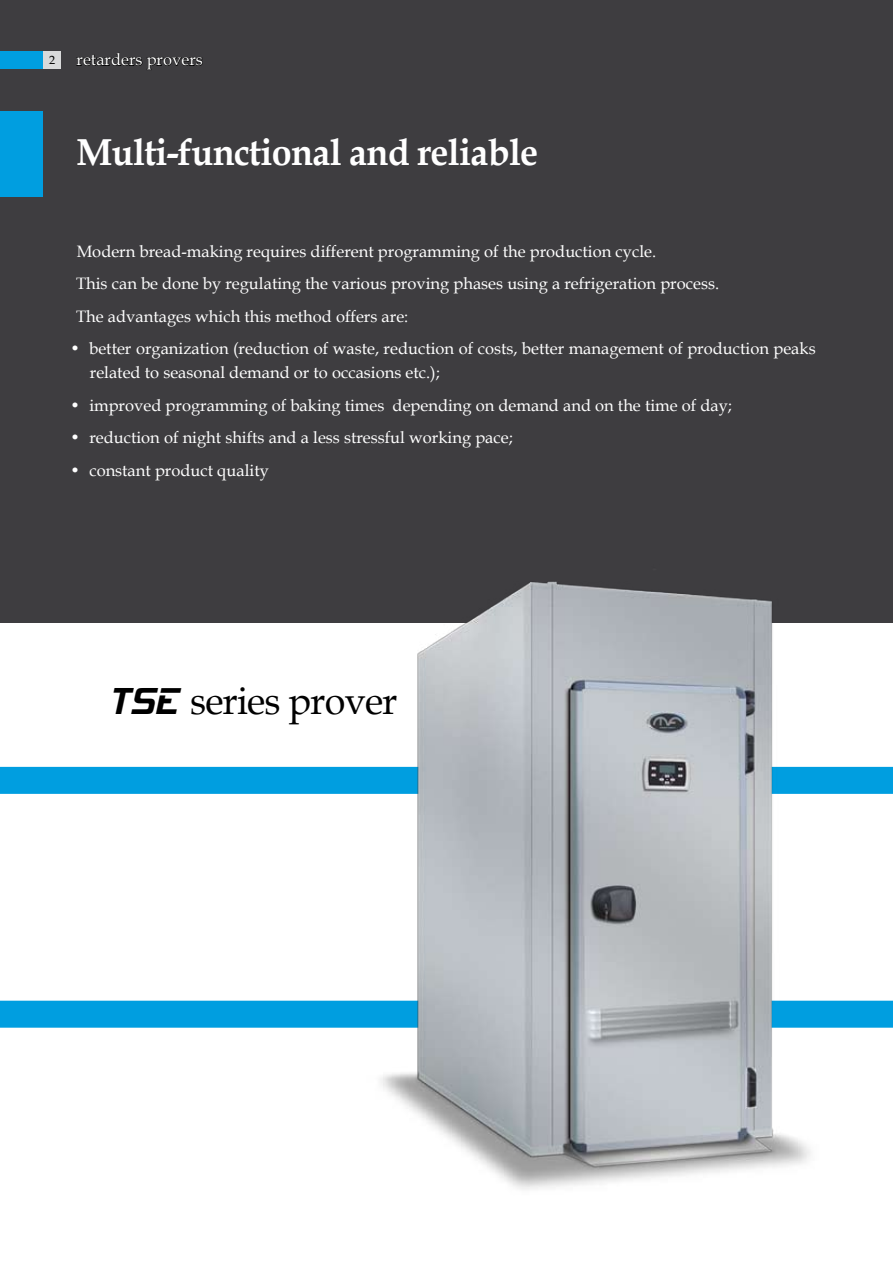
<style>
.page{position:relative;width:893px;height:1263px;background:#fff}
.page>*{position:absolute;margin:0;border:0;box-sizing:border-box;transform-origin:0 0}
.t1{font:39px "Book Antiqua";letter-spacing:-.02em;color:#000}
.t2{font:700 37.5px "Book Antiqua";letter-spacing:-.02em;color:#fff;scale:.96 1}
.t3{font:16.5px/32.5px "Book Antiqua";color:#fff}
.t4{font:12px "Book Antiqua";color:#000}
.s1{font-family:"Hemi Head 426";font-size:45px}
</style>
<div class="page">
<svg style="left:0;top:767px;width:893px;height:261px"></svg>
<div style="left:0;top:0;width:893px;height:622px;background:#3e3d40"></div>
<div style="left:0;top:112px;width:43px;height:85px;background:#009ee0"></div>
<div style="left:0;top:51px;width:43px;height:17px;background:#009ee0"></div>
<div style="left:44px;top:51px;width:17px;height:17px;background:#d9dadb"></div>
<img style="left:359px;top:557px;width:480px;height:633px">
<svg style="left:76px;top:52px;width:127px;height:18px;background:#2b2b2d"></svg>
<p class="t4" style="left:49px;top:51px;width:7px">2</p>
<p class="t3" style="left:77px;top:43px;width:128px">retarders provers</p>
<h2 class="t2" style="left:77px;top:127px;width:482px">Multi-functional and reliable</h2>
<p class="t3" style="left:76px;top:234px;width:644px">Modern bread-making requires different programming of the production cycle.<br>This can be done by regulating the various proving phases using a refrigeration process.<br>The advantages which this method offers are:</p>
<p class="t3" style="left:90px;top:336px;width:727px;line-height:24px;text-indent:-20px">• better organization (reduction of waste, reduction of costs, better management of production peaks related to seasonal demand or to occasions etc.);</p>
<p class="t3" style="left:70px;top:388px;width:663px">• improved programming of baking times depending on demand and on the time of day;</p>
<p class="t3" style="left:70px;top:421px;width:444px">• reduction of night shifts and a less stressful working pace;</p>
<p class="t3" style="left:70px;top:453px;width:200px">• constant product quality</p>
<h1 class="t1" style="left:108px;top:674px;width:291px"><span class="s1">TSE</span> series prover</h1>
</div>
